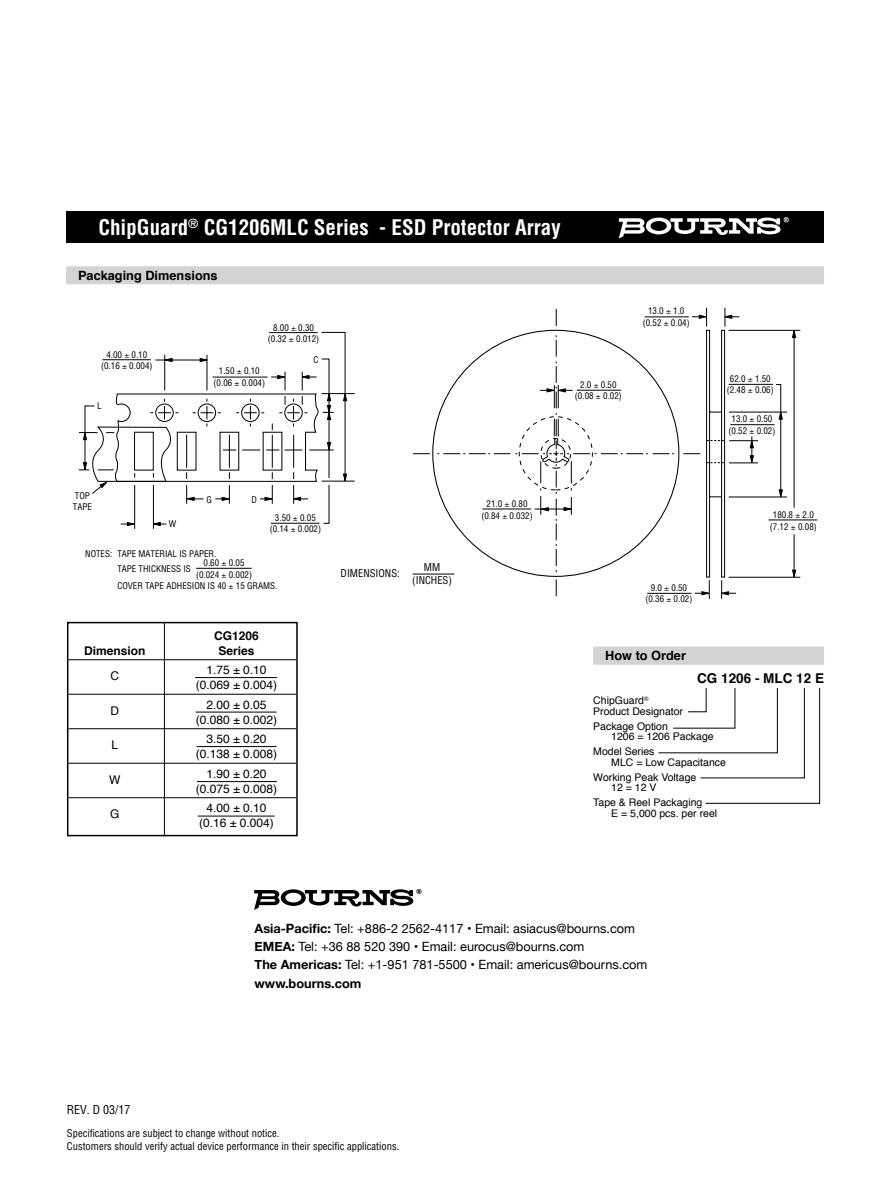
<style>
.page{position:relative;width:891px;height:1188px;background:#fff}
.page>*{position:absolute;margin:0;border:0;box-sizing:border-box;transform-origin:0 0}
.t1{font:700 condensed 21px "Helvetica";color:#fff}
.t2{font:700 13.5px "Helvetica";color:#000}
.t3{font:12.75px/18.3px "Helvetica Neue";color:#000}
.t4{font:700 12.75px "Helvetica";color:#000}
.t5{font:12px/15px "Helvetica";color:#000;text-align:center}
.t6{font:700 12px "Helvetica";color:#000}
.t7{font:condensed 12px "Helvetica";color:#000}
.t8{font:10.5px/10.5px "Helvetica";color:#000}
.t9{font:condensed 10.5px/12.8px "Helvetica";color:#000}
.t10{font:condensed 9px/11.2px "Helvetica";color:#000;text-align:center}
.s1{font-weight:700}
</style>
<div class="page">
<div style="left:67px;top:212px;width:757px;height:31px;background:#000"></div>
<svg style="left:619px;top:217px;width:170px;height:21px"></svg>
<div style="left:66px;top:266px;width:758px;height:18px;background:#d1d3d4"></div>
<hr style="left:321px;top:393px;width:34px;height:1px;background:#000">
<hr style="left:322px;top:481px;width:33px;height:1px;background:#000">
<hr style="left:196px;top:568px;width:56px;height:1px;background:#000">
<svg style="left:413px;top:453px;width:17px;height:1px"></svg>
<svg style="left:683px;top:453px;width:17px;height:1px"></svg>
<svg style="left:556px;top:579px;width:1px;height:17px"></svg>
<svg style="left:556px;top:309px;width:1px;height:17px"></svg>
<div style="left:706px;top:330px;width:4px;height:247px;border:1px solid #000"></div>
<div style="left:721px;top:330px;width:4px;height:247px;border:1px solid #000"></div>
<svg style="left:710px;top:412px;width:12px;height:1px"></svg>
<svg style="left:710px;top:496px;width:12px;height:1px"></svg>
<svg style="left:721px;top:580px;width:15px;height:19px"></svg>
<svg style="left:695px;top:580px;width:15px;height:19px"></svg>
<hr style="left:729px;top:497px;width:58px;height:1px;background:#000">
<svg style="left:775px;top:384px;width:8px;height:114px"></svg>
<hr style="left:729px;top:412px;width:58px;height:1px;background:#000">
<hr style="left:729px;top:577px;width:71px;height:1px;background:#000">
<svg style="left:792px;top:329px;width:4px;height:9px"></svg>
<hr style="left:794px;top:534px;width:1px;height:38px;background:#000">
<svg style="left:792px;top:570px;width:4px;height:8px"></svg>
<hr style="left:794px;top:336px;width:1px;height:172px;background:#000">
<hr style="left:729px;top:330px;width:71px;height:1px;background:#000">
<hr style="left:647px;top:593px;width:44px;height:1px;background:#000">
<svg style="left:724px;top:308px;width:15px;height:19px"></svg>
<svg style="left:692px;top:308px;width:16px;height:19px"></svg>
<hr style="left:645px;top:317px;width:44px;height:1px;background:#000">
<hr style="left:730px;top:424px;width:45px;height:1px;background:#000">
<hr style="left:729px;top:384px;width:44px;height:1px;background:#000">
<hr style="left:769px;top:520px;width:48px;height:1px;background:#000">
<hr style="left:413px;top:574px;width:41px;height:1px;background:#000">
<div style="left:593px;top:647px;width:231px;height:18px;background:#d1d3d4"></div>
<svg style="left:658px;top:688px;width:162px;height:116px"></svg>
<hr style="left:68px;top:659px;width:228px;height:1px;background:#000">
<hr style="left:68px;top:694px;width:228px;height:1px;background:#000">
<hr style="left:68px;top:728px;width:228px;height:1px;background:#000">
<hr style="left:68px;top:763px;width:228px;height:1px;background:#000">
<hr style="left:68px;top:797px;width:228px;height:1px;background:#000">
<div style="left:67px;top:622px;width:231px;height:214px;border:2px solid #000"></div>
<hr style="left:164px;top:622px;width:1px;height:214px;background:#000">
<hr style="left:195px;top:677px;width:82px;height:1px;background:#000">
<hr style="left:196px;top:712px;width:81px;height:1px;background:#000">
<hr style="left:197px;top:746px;width:80px;height:1px;background:#000">
<hr style="left:197px;top:781px;width:80px;height:1px;background:#000">
<hr style="left:198px;top:816px;width:77px;height:1px;background:#000">
<svg style="left:254px;top:889px;width:168px;height:21px"></svg>
<svg style="left:79px;top:331px;width:268px;height:198px"></svg>
<svg style="left:707px;top:429px;width:51px;height:36px"></svg>
<svg style="left:437px;top:335px;width:237px;height:237px"></svg>
<h1 class="t1" style="left:98px;top:215px;width:464px">ChipGuard<sup>®</sup> CG1206MLC Series - ESD Protector Array</h1>
<h3 class="t4" style="left:78px;top:265px;width:141px">Packaging Dimensions</h3>
<p class="t10" style="left:101px;top:349px;width:53px">4.00 0.10 (0.16 0.004)</p>
<p class="t10" style="left:97px;top:400px;width:6px">L</p>
<p class="t10" style="left:268px;top:321px;width:53px">8.00 0.30 (0.32 0.012)</p>
<p class="t10" style="left:214px;top:365px;width:53px">1.50 0.10 (0.06 0.004)</p>
<p class="t10" style="left:314px;top:354px;width:7px">C</p>
<p class="t10" style="left:575px;top:379px;width:48px">2.0 0.50 (0.08 0.02)</p>
<p class="t10" style="left:643px;top:305px;width:48px">13.0 1.0 (0.52 0.04)</p>
<p class="t10" style="left:727px;top:373px;width:48px">62.0 1.50 (2.48 0.06)</p>
<p class="t10" style="left:729px;top:413px;width:48px">13.0 0.50 (0.52 0.02)</p>
<p class="t10" style="left:73px;top:489px;width:21px;text-align:left">TOP<br>TAPE</p>
<p class="t10" style="left:85px;top:548px;width:133px">NOTES: TAPE MATERIAL IS PAPER.</p>
<p class="t10" style="left:117px;top:580px;width:161px">COVER TAPE ADHESION IS 40 15 GRAMS.</p>
<p class="t10" style="left:207px;top:494px;width:7px">G</p>
<p class="t10" style="left:251px;top:494px;width:7px">D</p>
<p class="t10" style="left:270px;top:512px;width:53px">3.50 0.05 (0.14 0.002)</p>
<p class="t10" style="left:169px;top:518px;width:9px">W</p>
<p class="t10" style="left:196px;top:557px;width:57px">0.60 0.05 (0.024 0.002)</p>
<p class="t10" style="left:117px;top:563px;width:75px">TAPE THICKNESS IS</p>
<h3 class="t6" style="left:214px;top:626px;width:46px">CG1206</h3>
<h3 class="t6" style="left:84px;top:641px;width:63px">Dimension</h3>
<h3 class="t6" style="left:218px;top:641px;width:38px">Series</h3>
<h3 class="t5" style="left:111px;top:669px;width:10px">C</h3>
<h3 class="t5" style="left:196px;top:663px;width:83px">1.75 ± 0.10 (0.069 ± 0.004)</h3>
<h3 class="t5" style="left:111px;top:704px;width:10px">D</h3>
<h3 class="t5" style="left:196px;top:698px;width:83px">2.00 ± 0.05 (0.080 ± 0.002)</h3>
<h3 class="t5" style="left:112px;top:738px;width:8px">L</h3>
<h3 class="t5" style="left:196px;top:732px;width:83px">3.50 ± 0.20 (0.138 ± 0.008)</h3>
<h3 class="t5" style="left:109px;top:773px;width:13px">W</h3>
<h3 class="t5" style="left:196px;top:767px;width:83px">1.90 ± 0.20 (0.075 ± 0.008)</h3>
<h3 class="t5" style="left:110px;top:807px;width:11px">G</h3>
<h3 class="t5" style="left:199px;top:801px;width:76px">4.00 ± 0.10 (0.16 ± 0.004)</h3>
<p class="t9" style="left:341px;top:567px;width:61px">DIMENSIONS:</p>
<p class="t9" style="left:412px;top:561px;width:41px;text-align:center">MM (INCHES)</p>
<p class="t10" style="left:481px;top:498px;width:53px">21.0 0.80 (0.84 0.032)</p>
<p class="t10" style="left:645px;top:582px;width:48px">9.0 0.50 (0.36 0.02)</p>
<h3 class="t4" style="left:605px;top:645px;width:82px">How to Order</h3>
<p class="t10" style="left:770px;top:509px;width:48px">180.8 2.0 (7.12 0.08)</p>
<h2 class="t2" style="left:697px;top:668px;width:128px">CG 1206 - MLC 12 E</h2>
<p class="t8" style="left:593px;top:696px;width:91px">ChipGuard<sup>®<br></sup>Product Designator</p>
<p class="t8" style="left:611px;top:721px;width:104px;text-indent:-18px">Package Option<br>1206 = 1206 Package</p>
<p class="t8" style="left:611px;top:747px;width:116px;text-indent:-18px">Model Series<br>MLC = Low Capacitance</p>
<p class="t8" style="left:611px;top:772px;width:87px;text-indent:-18px">Working Peak Voltage<br>12 = 12 V</p>
<p class="t8" style="left:611px;top:798px;width:107px;text-indent:-18px">Tape &amp; Reel Packaging<br>E = 5,000 pcs. per reel</p>
<h3 class="t7" style="left:67px;top:1102px;width:65px">REV. D 03/17</h3>
<h3 class="t3" style="left:255px;top:920px;width:394px"><span class="s1">Asia-Pacific:</span> Tel: +886-2 2562-4117 • Email: asiacus@bourns.com <span class="s1">EMEA:</span> Tel: +36 88 520 390 • Email: eurocus@bourns.com<br><span class="s1">The Americas:</span> Tel: +1-951 781-5500 • Email: americus@bourns.com <span class="s1">www.bourns.com</span></h3>
<p class="t9" style="left:67px;top:1127px;width:334px">Specifications are subject to change without notice.<br>Customers should verify actual device performance in their specific applications.</p>
</div>
